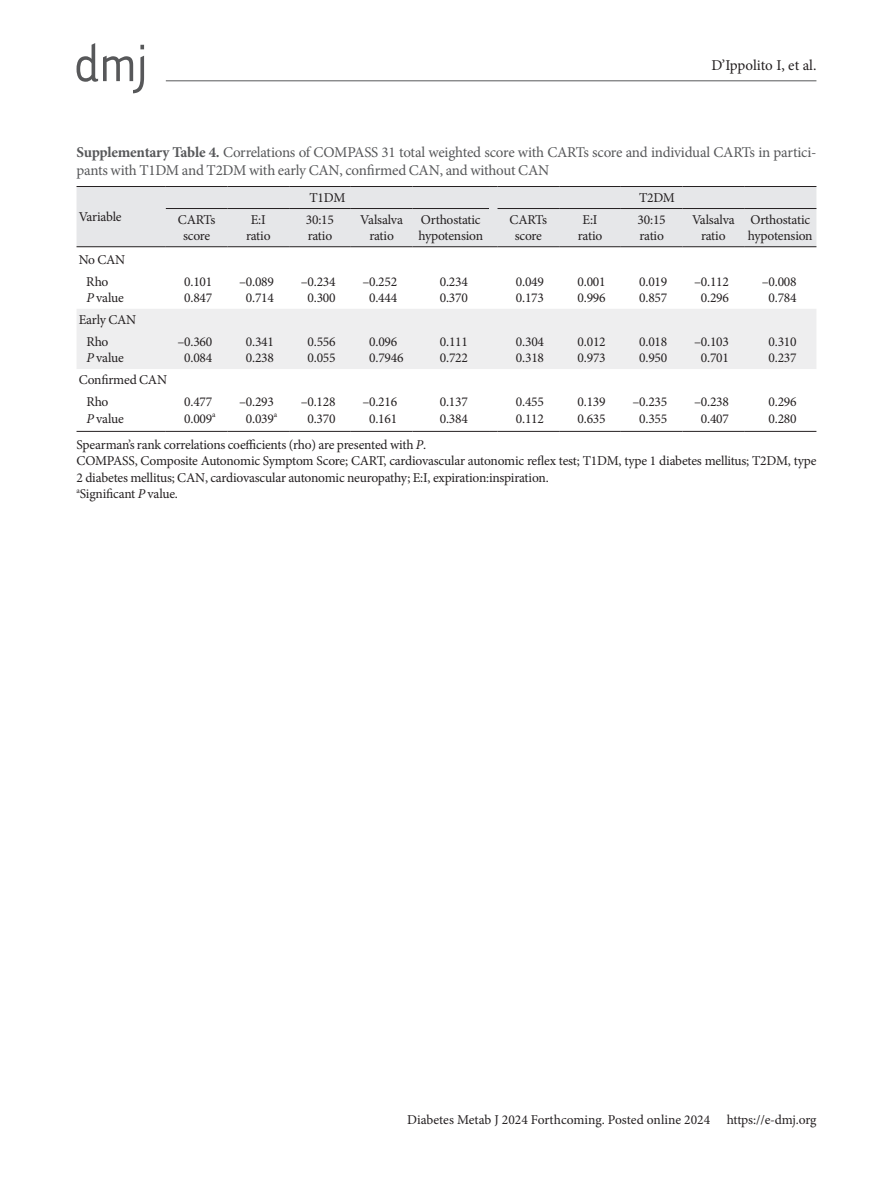
<style>
.page{position:relative;width:893px;height:1191px;background:#fff}
.page>*{position:absolute;margin:0;border:0;box-sizing:border-box;transform-origin:0 0}
.t1{font:15px/18px "Minion Pro";letter-spacing:-.015em;color:#57585a}
.t2{font:15px "Minion Pro";letter-spacing:-.005em;color:#231f20}
.t3{font:13.5px/16.2px "Minion Pro";letter-spacing:-.015em;color:#231f20}
.s1{font-weight:700}
.s2{font-style:italic}
</style>
<div class="page">
<hr style="left:166px;top:80px;width:650px;height:1px;background:#57585a">
<svg style="left:77px;top:43px;width:67px;height:50px"></svg>
<div style="left:77px;top:187px;width:739px;height:59px;background:#e6e7e9"></div>
<div style="left:77px;top:309px;width:739px;height:60px;background:#eeeeef"></div>
<hr style="left:77px;top:186px;width:89px;height:1px;background:#231f20">
<hr style="left:166px;top:186px;width:61px;height:1px;background:#231f20">
<hr style="left:227px;top:186px;width:62px;height:1px;background:#231f20">
<hr style="left:289px;top:186px;width:62px;height:1px;background:#231f20">
<hr style="left:351px;top:186px;width:61px;height:1px;background:#231f20">
<hr style="left:412px;top:186px;width:77px;height:1px;background:#231f20">
<hr style="left:497px;top:186px;width:62px;height:1px;background:#231f20">
<hr style="left:559px;top:186px;width:62px;height:1px;background:#231f20">
<hr style="left:621px;top:186px;width:61px;height:1px;background:#231f20">
<hr style="left:682px;top:186px;width:62px;height:1px;background:#231f20">
<hr style="left:744px;top:186px;width:72px;height:1px;background:#231f20">
<hr style="left:77px;top:431px;width:89px;height:1px;background:#231f20">
<hr style="left:166px;top:431px;width:61px;height:1px;background:#231f20">
<hr style="left:227px;top:431px;width:62px;height:1px;background:#231f20">
<hr style="left:289px;top:431px;width:62px;height:1px;background:#231f20">
<hr style="left:351px;top:431px;width:61px;height:1px;background:#231f20">
<hr style="left:412px;top:431px;width:77px;height:1px;background:#231f20">
<hr style="left:497px;top:431px;width:62px;height:1px;background:#231f20">
<hr style="left:559px;top:431px;width:62px;height:1px;background:#231f20">
<hr style="left:621px;top:431px;width:61px;height:1px;background:#231f20">
<hr style="left:682px;top:431px;width:62px;height:1px;background:#231f20">
<hr style="left:744px;top:431px;width:72px;height:1px;background:#231f20">
<hr style="left:166px;top:208px;width:61px;height:1px;background:#231f20">
<hr style="left:227px;top:208px;width:62px;height:1px;background:#231f20">
<hr style="left:289px;top:208px;width:62px;height:1px;background:#231f20">
<hr style="left:351px;top:208px;width:61px;height:1px;background:#231f20">
<hr style="left:412px;top:208px;width:77px;height:1px;background:#231f20">
<hr style="left:497px;top:208px;width:62px;height:1px;background:#231f20">
<hr style="left:559px;top:208px;width:62px;height:1px;background:#231f20">
<hr style="left:621px;top:208px;width:61px;height:1px;background:#231f20">
<hr style="left:682px;top:208px;width:62px;height:1px;background:#231f20">
<hr style="left:744px;top:208px;width:72px;height:1px;background:#231f20">
<hr style="left:77px;top:246px;width:89px;height:1px;background:#231f20">
<hr style="left:166px;top:246px;width:61px;height:1px;background:#231f20">
<hr style="left:227px;top:246px;width:62px;height:1px;background:#231f20">
<hr style="left:289px;top:246px;width:62px;height:1px;background:#231f20">
<hr style="left:351px;top:246px;width:61px;height:1px;background:#231f20">
<hr style="left:412px;top:246px;width:77px;height:1px;background:#231f20">
<hr style="left:497px;top:246px;width:62px;height:1px;background:#231f20">
<hr style="left:559px;top:246px;width:62px;height:1px;background:#231f20">
<hr style="left:621px;top:246px;width:61px;height:1px;background:#231f20">
<hr style="left:682px;top:246px;width:62px;height:1px;background:#231f20">
<hr style="left:744px;top:246px;width:72px;height:1px;background:#231f20">
<p class="t2" style="left:711px;top:55px;width:106px">D’Ippolito I, et al.</p>
<p class="t1" style="left:77px;top:143px;width:741px"><span class="s1">Supplementary Table 4.</span> Correlations of COMPASS 31 total weighted score with CARTs score and individual CARTs in partici&shy;pants with T1DM and T2DM with early CAN, confirmed CAN, and without CAN</p>
<p class="t3" style="left:79px;top:209px;width:45px">Variable</p>
<p class="t3" style="left:309px;top:189px;width:37px">T1DM</p>
<p class="t3" style="left:639px;top:189px;width:37px">T2DM</p>
<p class="t3" style="left:178px;top:211px;width:39px;text-align:center">CARTs score</p>
<p class="t3" style="left:246px;top:211px;width:26px;text-align:center">E:I ratio</p>
<p class="t3" style="left:306px;top:211px;width:30px">30:15 ratio</p>
<p class="t3" style="left:360px;top:211px;width:44px;text-align:center">Valsalva ratio</p>
<p class="t3" style="left:418px;top:211px;width:66px">Orthostatic hypotension</p>
<p class="t3" style="left:510px;top:211px;width:39px;text-align:center">CARTs score</p>
<p class="t3" style="left:578px;top:211px;width:26px;text-align:center">E:I ratio</p>
<p class="t3" style="left:638px;top:211px;width:30px">30:15 ratio</p>
<p class="t3" style="left:692px;top:211px;width:44px;text-align:center">Valsalva ratio</p>
<p class="t3" style="left:748px;top:211px;width:66px">Orthostatic hypotension</p>
<p class="t3" style="left:86px;top:249px;width:41px;line-height:22px;text-indent:-8px">No CAN<br>Rho</p>
<p class="t3" style="left:86px;top:290px;width:39px"><span class="s2">P</span> value</p>
<p class="t3" style="left:86px;top:309px;width:51px;line-height:22px;text-indent:-8px">Early CAN<br>Rho</p>
<p class="t3" style="left:86px;top:350px;width:39px"><span class="s2">P</span> value</p>
<p class="t3" style="left:184px;top:273px;width:30px">0.101<br>0.847</p>
<p class="t3" style="left:239px;top:273px;width:37px;text-align:center">–0.089<br>0.714</p>
<p class="t3" style="left:301px;top:273px;width:37px;text-align:center">–0.234<br>0.300</p>
<p class="t3" style="left:362px;top:273px;width:37px;text-align:center">–0.252<br>0.444</p>
<p class="t3" style="left:440px;top:273px;width:30px">0.234<br>0.370</p>
<p class="t3" style="left:516px;top:273px;width:30px">0.049<br>0.173</p>
<p class="t3" style="left:577px;top:273px;width:30px">0.001<br>0.996</p>
<p class="t3" style="left:639px;top:273px;width:30px">0.019<br>0.857</p>
<p class="t3" style="left:694px;top:273px;width:37px;text-align:center">–0.112<br>0.296</p>
<p class="t3" style="left:762px;top:273px;width:37px;text-align:center">–0.008<br>0.784</p>
<p class="t3" style="left:177px;top:334px;width:37px;text-align:center">–0.360<br>0.084</p>
<p class="t3" style="left:246px;top:334px;width:30px">0.341<br>0.238</p>
<p class="t3" style="left:307px;top:334px;width:30px">0.556<br>0.055</p>
<p class="t3" style="left:369px;top:334px;width:36px">0.096<br>0.7946</p>
<p class="t3" style="left:440px;top:334px;width:30px">0.111<br>0.722</p>
<p class="t3" style="left:516px;top:334px;width:30px">0.304<br>0.318</p>
<p class="t3" style="left:578px;top:334px;width:30px">0.012<br>0.973</p>
<p class="t3" style="left:639px;top:334px;width:30px">0.018<br>0.950</p>
<p class="t3" style="left:694px;top:334px;width:37px;text-align:center">–0.103<br>0.701</p>
<p class="t3" style="left:768px;top:334px;width:30px">0.310<br>0.237</p>
<p class="t3" style="left:86px;top:369px;width:82px;line-height:22px;text-indent:-8px">Confirmed CAN<br>Rho</p>
<p class="t3" style="left:86px;top:410px;width:39px"><span class="s2">P</span> value</p>
<p class="t3" style="left:184px;top:394px;width:33px">0.477<br>0.009<sup>a</sup></p>
<p class="t3" style="left:239px;top:394px;width:40px;text-align:center">–0.293<br>0.039<sup>a</sup></p>
<p class="t3" style="left:301px;top:394px;width:37px;text-align:center">–0.128<br>0.370</p>
<p class="t3" style="left:362px;top:394px;width:37px;text-align:center">–0.216<br>0.161</p>
<p class="t3" style="left:440px;top:394px;width:30px">0.137<br>0.384</p>
<p class="t3" style="left:516px;top:394px;width:30px">0.455<br>0.112</p>
<p class="t3" style="left:577px;top:394px;width:30px">0.139<br>0.635</p>
<p class="t3" style="left:632px;top:394px;width:37px;text-align:center">–0.235<br>0.355</p>
<p class="t3" style="left:694px;top:394px;width:37px;text-align:center">–0.238<br>0.407</p>
<p class="t3" style="left:768px;top:394px;width:30px">0.296<br>0.280</p>
<p class="t3" style="left:77px;top:437px;width:741px">Spearman’s rank correlations coefficients (rho) are presented with <span class="s2">P</span>.<br>COMPASS, Composite Autonomic Symptom Score; CART, cardiovascular autonomic reflex test; T1DM, type 1 diabetes mellitus; T2DM, type 2 diabetes mellitus; CAN, cardiovascular autonomic neuropathy; E:I, expiration:inspiration.<br><sup>a</sup>Significant <span class="s2">P</span> value.</p>
<p class="t3" style="left:407px;top:1111px;width:411px">Diabetes Metab J 2024 Forthcoming. Posted online 2024 https://e-dmj.org</p>
</div>
